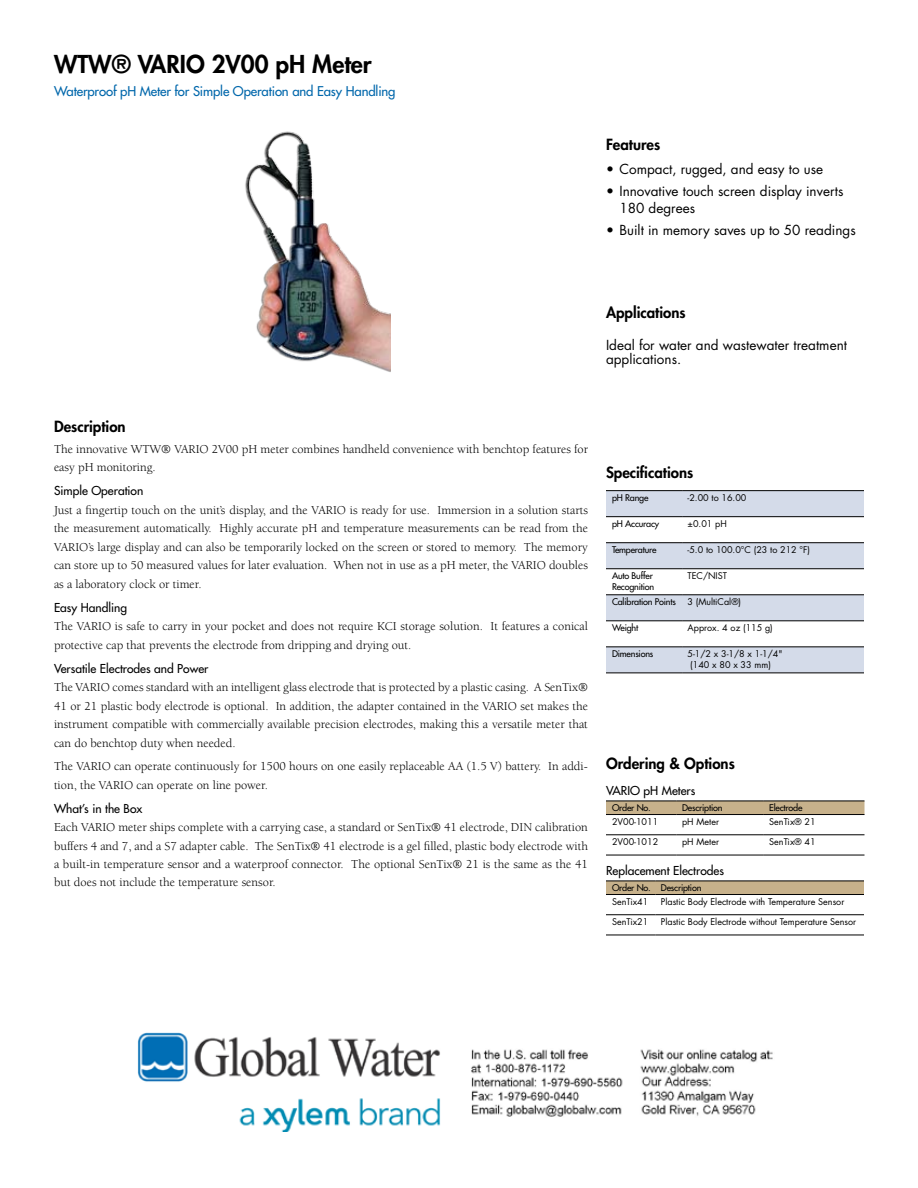
<style>
.page{position:relative;width:918px;height:1188px;background:#fff}
.page>*{position:absolute;margin:0;border:0;box-sizing:border-box;transform-origin:0 0}
.t1{font:800 24px "Futura LT";color:#000}
.t2{font:800 15px "Futura LT";color:#000}
.t3{font:13.5px/13.5px "Futura LT";color:#000}
.t4{font:13.2px "Futura LT";letter-spacing:-.01em;color:#0067ab}
.t5{font:12.3px/18.3px "Berkeley Std";color:#000}
.t6{font:12px "Futura LT";color:#000}
.t7{font:9px/10.5px "Futura LT";color:#000}
.t8{font:9px/10.8px "Futura LT";letter-spacing:-.02em;color:#000}
</style>
<div class="page">
<svg style="left:606px;top:491px;width:258px;height:182px;fill:#d4dbe9"></svg>
<hr style="left:606px;top:490px;width:76px;height:1px;background:#000">
<hr style="left:682px;top:490px;width:182px;height:1px;background:#000">
<hr style="left:606px;top:516px;width:76px;height:1px;background:#000">
<hr style="left:682px;top:516px;width:182px;height:1px;background:#000">
<hr style="left:606px;top:542px;width:76px;height:1px;background:#000">
<hr style="left:682px;top:542px;width:182px;height:1px;background:#000">
<hr style="left:606px;top:568px;width:76px;height:1px;background:#000">
<hr style="left:682px;top:568px;width:182px;height:1px;background:#000">
<hr style="left:606px;top:595px;width:76px;height:1px;background:#000">
<hr style="left:682px;top:595px;width:182px;height:1px;background:#000">
<hr style="left:606px;top:621px;width:76px;height:1px;background:#000">
<hr style="left:682px;top:621px;width:182px;height:1px;background:#000">
<hr style="left:606px;top:647px;width:76px;height:1px;background:#000">
<hr style="left:682px;top:647px;width:182px;height:1px;background:#000">
<hr style="left:606px;top:673px;width:76px;height:1px;background:#000">
<hr style="left:682px;top:673px;width:182px;height:1px;background:#000">
<div style="left:606px;top:802px;width:259px;height:12px;background:#c7b18b"></div>
<hr style="left:606px;top:801px;width:71px;height:1px;background:#000">
<hr style="left:677px;top:801px;width:87px;height:1px;background:#000">
<hr style="left:764px;top:801px;width:101px;height:1px;background:#000">
<hr style="left:606px;top:814px;width:71px;height:1px;background:#000">
<hr style="left:677px;top:814px;width:87px;height:1px;background:#000">
<hr style="left:764px;top:814px;width:101px;height:1px;background:#000">
<hr style="left:606px;top:835px;width:71px;height:1px;background:#000">
<hr style="left:677px;top:835px;width:87px;height:1px;background:#000">
<hr style="left:764px;top:835px;width:101px;height:1px;background:#000">
<hr style="left:606px;top:855px;width:71px;height:1px;background:#000">
<hr style="left:677px;top:855px;width:87px;height:1px;background:#000">
<hr style="left:764px;top:855px;width:101px;height:1px;background:#000">
<div style="left:606px;top:882px;width:258px;height:12px;background:#c7b18b"></div>
<hr style="left:606px;top:881px;width:50px;height:1px;background:#000">
<hr style="left:656px;top:881px;width:208px;height:1px;background:#000">
<hr style="left:606px;top:894px;width:50px;height:1px;background:#000">
<hr style="left:656px;top:894px;width:208px;height:1px;background:#000">
<hr style="left:606px;top:914px;width:50px;height:1px;background:#000">
<hr style="left:656px;top:914px;width:208px;height:1px;background:#000">
<hr style="left:606px;top:935px;width:50px;height:1px;background:#000">
<hr style="left:656px;top:935px;width:208px;height:1px;background:#000">
<img style="left:245px;top:131px;width:146px;height:241px">
<img style="left:137px;top:1033px;width:636px;height:99px">
<h1 class="t1" style="left:54px;top:48px;width:319px">WTW® VARIO 2V00 pH Meter</h1>
<p class="t4" style="left:54px;top:82px;width:343px">Waterproof pH Meter for Simple Operation and Easy Handling</p>
<p class="t2" style="left:606px;top:135px;width:56px">Features</p>
<p class="t3" style="left:606px;top:163px;width:219px">• Compact, rugged, and easy to use</p>
<p class="t3" style="left:620px;top:182px;width:225px;line-height:17.2px;text-indent:-14px">• Innovative touch screen display inverts<br>180 degrees</p>
<p class="t3" style="left:606px;top:223px;width:251px">• Built in memory saves up to 50 readings</p>
<p class="t2" style="left:606px;top:302px;width:81px">Applications</p>
<p class="t3" style="left:606px;top:338px;width:243px">Ideal for water and wastewater treatment applications.</p>
<p class="t2" style="left:54px;top:417px;width:73px">Description</p>
<p class="t5" style="left:54px;top:440px;width:536px">The innovative WTW® VARIO 2V00 pH meter combines handheld convenience with benchtop features for easy pH monitoring.</p>
<p class="t6" style="left:54px;top:483px;width:91px">Simple Operation</p>
<p class="t5" style="left:54px;top:501px;width:536px;text-align:justify">Just a fingertip touch on the unit’s display, and the VARIO is ready for use. Immersion in a solution starts the measurement automatically. Highly accurate pH and temperature measurements can be read from the VARIO’s large display and can also be temporarily locked on the screen or stored to memory. The memory can store up to 50 measured values for later evaluation. When not in use as a pH meter, the VARIO doubles as a laboratory clock or timer.</p>
<p class="t6" style="left:54px;top:600px;width:75px">Easy Handling</p>
<p class="t5" style="left:54px;top:617px;width:536px;line-height:18.8px">The VARIO is safe to carry in your pocket and does not require KCI storage solution. It features a conical protective cap that prevents the electrode from dripping and drying out.</p>
<p class="t6" style="left:54px;top:661px;width:156px">Versatile Electrodes and Power</p>
<p class="t5" style="left:54px;top:679px;width:536px;text-align:justify">The VARIO comes standard with an intelligent glass electrode that is protected by a plastic casing. A SenTix® 41 or 21 plastic body electrode is optional. In addition, the adapter contained in the VARIO set makes the instrument compatible with commercially available precision electrodes, making this a versatile meter that can do benchtop duty when needed.</p>
<p class="t5" style="left:54px;top:758px;width:536px">The VARIO can operate continuously for 1500 hours on one easily replaceable AA (1.5 V) battery. In addi&shy;tion, the VARIO can operate on line power.</p>
<p class="t6" style="left:54px;top:801px;width:90px">What’s in the Box</p>
<p class="t5" style="left:54px;top:818px;width:535px;text-align:justify">Each VARIO meter ships complete with a carrying case, a standard or SenTix® 41 electrode, DIN calibration buffers 4 and 7, and a S7 adapter cable. The SenTix® 41 electrode is a gel filled, plastic body electrode with a built-in temperature sensor and a waterproof connector. The optional SenTix® 21 is the same as the 41 but does not include the temperature sensor.</p>
<p class="t2" style="left:606px;top:462px;width:89px">Specifications</p>
<p class="t8" style="left:612px;top:492px;width:38px">pH Range</p>
<p class="t7" style="left:688px;top:492px;width:60px">-2.00 to 16.00</p>
<p class="t8" style="left:612px;top:518px;width:49px">pH Accuracy</p>
<p class="t7" style="left:688px;top:518px;width:41px">±0.01 pH</p>
<p class="t8" style="left:612px;top:544px;width:46px">Temperature</p>
<p class="t7" style="left:688px;top:544px;width:124px">-5.0 to 100.0°C (23 to 212 °F)</p>
<p class="t8" style="left:612px;top:570px;width:44px">Auto Buffer<br>Recognition</p>
<p class="t7" style="left:688px;top:570px;width:41px">TEC/NIST</p>
<p class="t8" style="left:612px;top:596px;width:65px">Calibration Points</p>
<p class="t7" style="left:688px;top:597px;width:55px">3 (MultiCal®)</p>
<p class="t8" style="left:612px;top:622px;width:28px">Weight</p>
<p class="t7" style="left:688px;top:623px;width:87px">Approx. 4 oz (115 g)</p>
<p class="t8" style="left:612px;top:648px;width:43px">Dimensions</p>
<p class="t7" style="left:690px;top:649px;width:94px;text-indent:-3px">5-1/2 x 3-1/8 x 1-1/4" (140 x 80 x 33 mm)</p>
<p class="t2" style="left:606px;top:754px;width:130px">Ordering &amp; Options</p>
<p class="t6" style="left:606px;top:783px;width:91px">VARIO pH Meters</p>
<p class="t8" style="left:612px;top:803px;width:40px">Order No.</p>
<p class="t8" style="left:682px;top:803px;width:42px">Description</p>
<p class="t8" style="left:769px;top:803px;width:35px">Electrode</p>
<p class="t7" style="left:612px;top:816px;width:48px">2V00-1011</p>
<p class="t7" style="left:682px;top:816px;width:38px">pH Meter</p>
<p class="t7" style="left:769px;top:816px;width:48px">SenTix® 21</p>
<p class="t7" style="left:612px;top:837px;width:48px">2V00-1012</p>
<p class="t7" style="left:682px;top:837px;width:38px">pH Meter</p>
<p class="t7" style="left:769px;top:837px;width:48px">SenTix® 41</p>
<p class="t6" style="left:606px;top:862px;width:119px">Replacement Electrodes</p>
<p class="t8" style="left:612px;top:882px;width:91px">Order No. Description</p>
<p class="t7" style="left:612px;top:896px;width:38px">SenTix41</p>
<p class="t7" style="left:661px;top:896px;width:185px">Plastic Body Electrode with Temperature Sensor</p>
<p class="t7" style="left:612px;top:916px;width:38px">SenTix21</p>
<p class="t7" style="left:661px;top:916px;width:197px">Plastic Body Electrode without Temperature Sensor</p>
</div>
